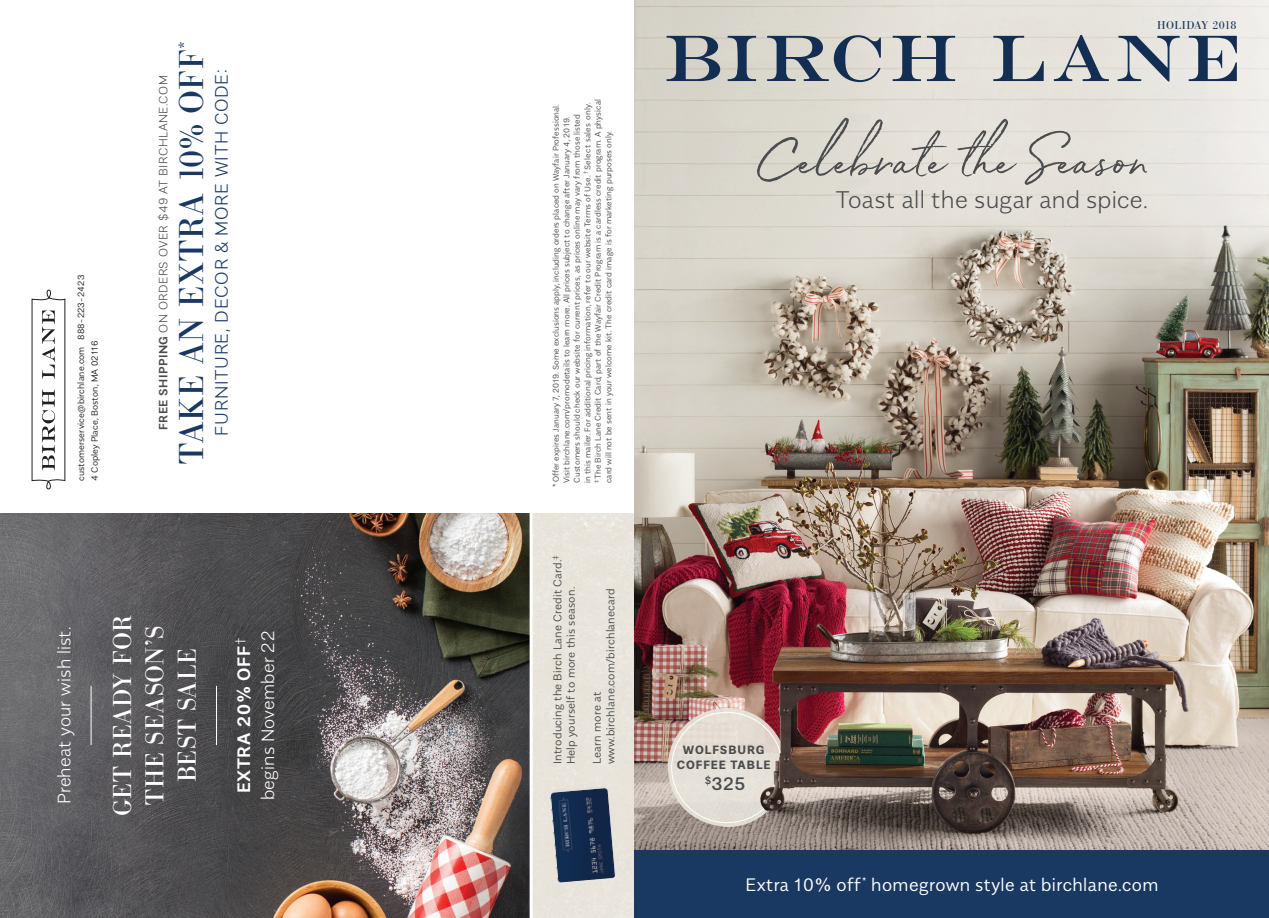
<style>
.page{position:relative;width:1269px;height:918px;background:#fff}
.page>*{position:absolute;margin:0;border:0;box-sizing:border-box;transform-origin:0 0}
.t1{font:66px "White Oleander Slanted";color:#4b4c4d}
.t2{font:36px "Bodoni Recut FS";letter-spacing:.035em;color:#193962}
.t3{font:27px/32.4px "Bodoni Recut FS";letter-spacing:.03em;color:#fff;text-align:center}
.t4{font:200 24px "Alergia Normal";letter-spacing:.01em;color:#4b4c4d}
.t5{font:200 18px/24px "Alergia Normal";letter-spacing:.01em;color:#fff;text-align:center}
.t6{font:300 18px "Alergia Normal";letter-spacing:.02em;color:#fff}
.t7{font:200 18px "Alergia Normal";letter-spacing:.04em;color:#193962}
.t8{font:500 18px "Alergia Normal";color:#4b4c4d}
.t9{font:15.75px "Bodoni Recut FS";color:#193962}
.t10{font:200 12px "Alergia Normal";letter-spacing:.04em;color:#4b4c4d}
.t11{font:700 12px/15px "Alergia Normal";letter-spacing:.08em;color:#4b4c4d;text-align:center}
.t12{font:12px "Bodoni Recut FS";letter-spacing:.025em;color:#193962}
.t13{font:300 11.25px/13.5px "Alergia Normal";letter-spacing:.02em;color:#4b4c4d}
.t14{font:300 9px "Alergia Normal";letter-spacing:.01em;color:#231f20}
.t15{font:300 8.25px/10.5px "Alergia Normal";letter-spacing:.01em;color:#4b4c4d}
.s1{font-weight:600}
</style>
<div class="page">
<img style="left:0;top:514px;width:530px;height:404px">
<img style="left:634px;top:0;width:635px;height:850px">
<div style="left:634px;top:850px;width:635px;height:68px;background:#193962"></div>
<svg style="left:32px;top:290px;width:33px;height:199px"></svg>
<svg style="left:1189px;top:36px;width:48px;height:45px;background:#97a0ac"></svg>
<svg style="left:667px;top:36px;width:53px;height:45px;background:#828c96"></svg>
<svg style="left:728px;top:36px;width:28px;height:45px"></svg>
<svg style="left:993px;top:36px;width:51px;height:45px;background:#a7acb2"></svg>
<svg style="left:1054px;top:35px;width:55px;height:46px;background:#b2b6b9"></svg>
<svg style="left:1118px;top:36px;width:62px;height:45px;background:#aab0b6"></svg>
<svg style="left:893px;top:36px;width:62px;height:45px;background:#929aa4"></svg>
<svg style="left:767px;top:35px;width:114px;height:47px;background:#9da3a8"></svg>
<hr style="left:91px;top:686px;width:1px;height:59px;background:#fff">
<hr style="left:216px;top:686px;width:1px;height:59px;background:#fff">
<img style="left:550px;top:785px;width:66px;height:98px">
<img style="left:668px;top:708px;width:112px;height:119px">
<svg style="left:671px;top:712px;width:110px;height:111px;background:#d4c9c1"></svg>
<p class="t14" style="left:74px;top:481px;width:208px;rotate:-90deg">customerservice@birchlane.com 888-223-2423</p>
<p class="t14" style="left:88px;top:481px;width:142px;rotate:-90deg">4 Copley Place, Boston, MA 02116</p>
<p class="t10" style="left:154px;top:430px;width:356px;rotate:-90deg"><span class="s1">FREE SHIPPING</span> ON ORDERS OVER $49 AT BIRCHLANE.COM</p>
<p class="t9" style="left:176px;top:49px;width:9px;rotate:-90deg">*</p>
<p class="t2" style="left:172px;top:464px;width:415px;rotate:-90deg">TAKE AN EXTRA 10% OFF</p>
<p class="t7" style="left:208px;top:436px;width:368px;rotate:-90deg">FURNITURE, DECOR &amp; MORE WITH CODE:</p>
<p class="t3" style="left:107px;top:816px;width:203px;rotate:-90deg">GET READY FOR<br>THE SEASON’S<br>BEST SALE</p>
<p class="t5" style="left:51px;top:804px;width:179px;rotate:-90deg">Preheat your wish list.</p>
<p class="t5" style="left:231px;top:800px;width:171px;rotate:-90deg"><span class="s1">EXTRA 20% OFF</span><sup>† </sup>begins November 22</p>
<p class="t15" style="left:550px;top:483px;width:385px;text-indent:-4px;rotate:-90deg">* Offer expires January 7, 2019. Some exclusions apply, including orders placed on Wayfair Professional.<br>Visit birchlane.com/promodetails to learn more. All prices subject to change after January 4, 2019.<br>Customers should check our website for current prices, as prices online may vary from those listed<br>in this mailer. For additional pricing information, refer to our website Terms of Use. <sup>†</sup>Select sales only. <sup>‡</sup>The Birch Lane Credit Card, part of the Wayfair Credit Program is a cardless credit program. A physical card will not be sent in your welcome kit. The credit card image is for marketing purposes only.</p>
<p class="t13" style="left:550px;top:764px;width:211px;rotate:-90deg">Introducing the Birch Lane Credit Card.<sup>‡<br></sup>Help yourself to more this season.</p>
<p class="t13" style="left:603px;top:764px;width:178px;rotate:-90deg">www.birchlane.com/birchlanecard</p>
<p class="t13" style="left:589px;top:764px;width:74px;rotate:-90deg">Learn more at</p>
<p class="t12" style="left:1157px;top:18px;width:81px">HOLIDAY 2018</p>
<p class="t1" style="left:756px;top:112px;width:393px">Celebrate the Season</p>
<p class="t4" style="left:836px;top:182px;width:314px">Toast all the sugar and spice.</p>
<p class="t11" style="left:677px;top:742px;width:95px">WOLFSBURG<br>COFFEE TABLE</p>
<p class="t8" style="left:705px;top:770px;width:42px"><sup>$</sup>325</p>
<p class="t6" style="left:745px;top:871px;width:415px">Extra 10% off<sup>*</sup> homegrown style at birchlane.com</p>
</div>
